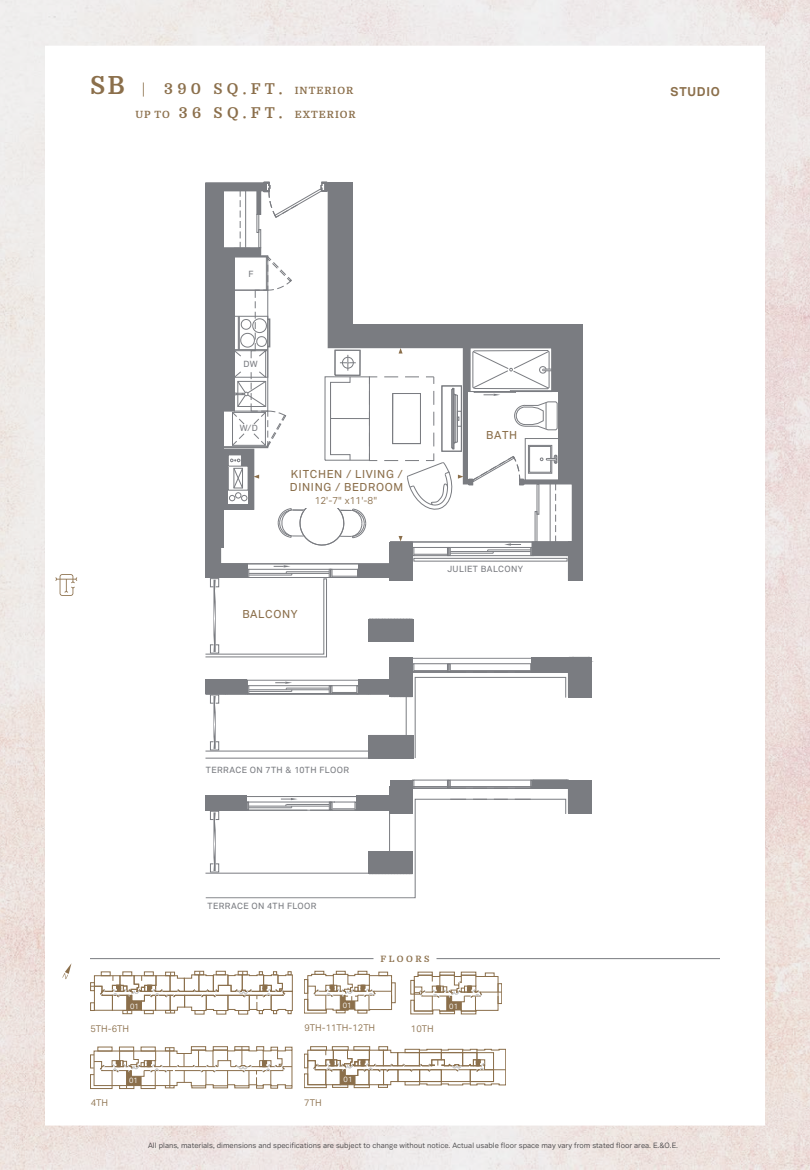
<style>
.page{position:relative;width:810px;height:1170px;background:#fff}
.page>*{position:absolute;margin:0;border:0;box-sizing:border-box;transform-origin:0 0}
.t1{font:700 25px "Domine";color:#8b6f4b}
.t2{font:700 15px "Domine";letter-spacing:.29em;color:#8b6f4b}
.t3{font:700 12.5px "Vaud";letter-spacing:.06em;color:#8b6f4b}
.t4{font:500 11.25px/13.5px "Vaud";letter-spacing:.06em;color:#8b6f4b}
.t5{font:700 10px "Domine";letter-spacing:.1em;color:#8b6f4b}
.t6{font:10px "Vaud";color:#8b6f4b}
.t7{font:9.38px "Vaud";color:#8b6f4b}
.t8{font:500 8.75px "Vaud";letter-spacing:.045em;color:#7a7c81}
.t9{font:700 8.75px "Domine";letter-spacing:.29em;color:#8b6f4b}
.t10{font:7.62px "Vaud";color:#fff}
.t11{font:7.5px "Vaud";color:#414042}
.s1{font-weight:400;font-size:15px}
.s2{font-size:10px}
.s3{font-size:15px}
</style>
<div class="page">
<img style="left:0;top:0;width:810px;height:1170px">
<svg style="left:55px;top:574px;width:22px;height:22px"></svg>
<hr style="left:436px;top:958px;width:284px;height:1px;background:#7a7c81">
<hr style="left:90px;top:958px;width:283px;height:1px;background:#7a7c81">
<svg style="left:62px;top:963px;width:9px;height:16px"></svg>
<svg style="left:205px;top:875px;width:386px;height:23px"></svg>
<svg style="left:205px;top:780px;width:386px;height:95px"></svg>
<div style="left:583px;top:323px;width:14px;height:265px;background:#fff"></div>
<div style="left:568px;top:786px;width:23px;height:28px;background:#7a7c81"></div>
<div style="left:390px;top:786px;width:23px;height:28px;background:#7a7c81"></div>
<div style="left:357px;top:795px;width:37px;height:16px;background:#7a7c81"></div>
<div style="left:369px;top:851px;width:44px;height:23px;background:#7a7c81"></div>
<div style="left:205px;top:795px;width:42px;height:16px;background:#7a7c81"></div>
<hr style="left:205px;top:758px;width:164px;height:1px;background:#7a7c81">
<div style="left:532px;top:780px;width:59px;height:8px;background:#7a7c81"></div>
<div style="left:390px;top:780px;width:22px;height:8px;background:#7a7c81"></div>
<hr style="left:389px;top:814px;width:1px;height:38px;background:#7a7c81">
<svg style="left:205px;top:182px;width:387px;height:576px"></svg>
<div style="left:418px;top:972px;width:15px;height:3px;border:1px solid #8b6f4b"></div>
<div style="left:440px;top:972px;width:15px;height:3px;border:1px solid #8b6f4b"></div>
<svg style="left:411px;top:973px;width:91px;height:41px"></svg>
<svg style="left:90px;top:1047px;width:202px;height:42px"></svg>
<div style="left:90px;top:982px;width:5px;height:9px;border:1px solid #8b6f4b"></div>
<div style="left:90px;top:1003px;width:5px;height:8px;border:1px solid #8b6f4b"></div>
<svg style="left:91px;top:971px;width:201px;height:43px"></svg>
<svg style="left:304px;top:1047px;width:202px;height:41px"></svg>
<svg style="left:304px;top:971px;width:88px;height:43px"></svg>
<h1 class="t1" style="left:90px;top:71px;width:57px">SB <span class="s1">|</span></h1>
<h2 class="t2" style="left:164px;top:80px;width:191px">390 SQ.FT. <span class="s2">INTERIOR</span></h2>
<h3 class="t5" style="left:135px;top:109px;width:222px">UP TO <span class="s3">3 6 S Q . F T.</span> EXTERIOR</h3>
<p class="t8" style="left:249px;top:268px;width:7px">F</p>
<p class="t8" style="left:243px;top:359px;width:16px">DW</p>
<p class="t8" style="left:240px;top:423px;width:20px">W/D</p>
<h3 class="t4" style="left:486px;top:428px;width:33px">BATH</h3>
<h3 class="t4" style="left:290px;top:467px;width:115px">KITCHEN / LIVING /<br>DINING / BEDROOM</h3>
<h3 class="t6" style="left:315px;top:495px;width:64px">12'-7" x11'-8"</h3>
<p class="t8" style="left:447px;top:563px;width:77px">JULIET BALCONY</p>
<h3 class="t4" style="left:242px;top:607px;width:57px">BALCONY</h3>
<p class="t8" style="left:206px;top:765px;width:145px">TERRACE ON 7TH &amp; 10TH FLOOR</p>
<p class="t8" style="left:208px;top:901px;width:111px">TERRACE ON 4TH FLOOR</p>
<p class="t9" style="left:380px;top:954px;width:51px">FLOORS</p>
<p class="t10" style="left:130px;top:1001px;width:10px">01</p>
<p class="t7" style="left:90px;top:1023px;width:40px">5TH-6TH</p>
<p class="t10" style="left:343px;top:1001px;width:10px">01</p>
<p class="t7" style="left:304px;top:1022px;width:72px">9TH-11TH-12TH</p>
<p class="t7" style="left:411px;top:1023px;width:24px">10TH</p>
<p class="t10" style="left:449px;top:1001px;width:10px">01</p>
<p class="t10" style="left:129px;top:1076px;width:10px">01</p>
<p class="t10" style="left:344px;top:1075px;width:10px">01</p>
<p class="t7" style="left:91px;top:1097px;width:19px">4TH</p>
<p class="t7" style="left:304px;top:1097px;width:19px">7TH</p>
<h3 class="t3" style="left:671px;top:84px;width:51px">STUDIO</h3>
<p class="t11" style="left:148px;top:1140px;width:531px">All plans, materials, dimensions and specifications are subject to change without notice. Actual usable floor space may vary from stated floor area. E.&amp;O.E.</p>
</div>
